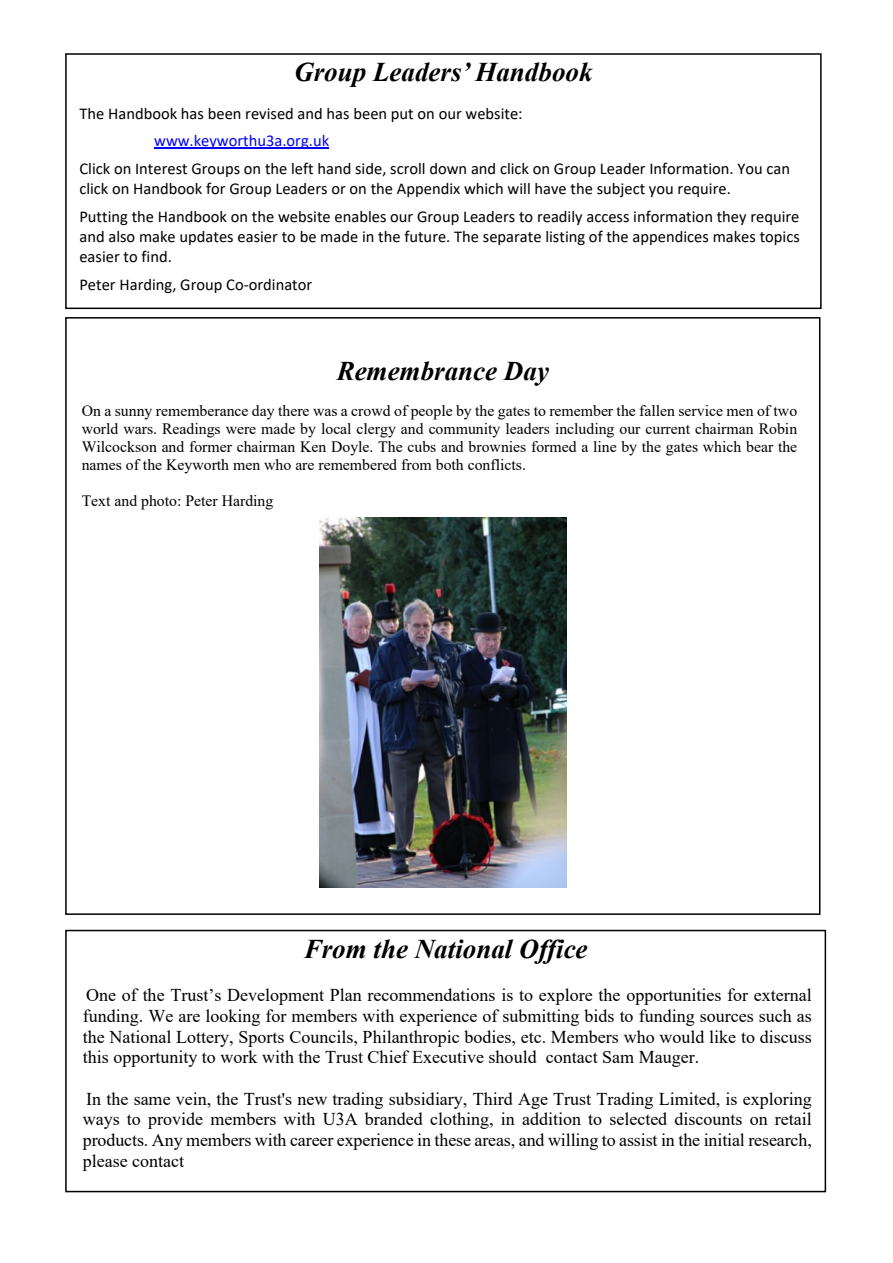
<style>
.page{position:relative;width:893px;height:1263px;background:#fff}
.page>*{position:absolute;margin:0;border:0;box-sizing:border-box;transform-origin:0 0}
.t1{font:italic 700 27px "Times New Roman";color:#000}
.t2{font:18px/20.7px "Times New Roman";color:#000;text-align:justify}
.t3{font:16.5px/20.1px "Calibri";color:#000}
.t4{font:16.5px "Calibri";color:#00f}
.t5{font:15.75px/18.1px "Times New Roman";color:#000;text-align:justify}
</style>
<div class="page">
<div style="left:65px;top:53px;width:757px;height:256px;border:2px solid #000"></div>
<hr style="left:154px;top:148px;width:175px;height:1px;background:#00f">
<img style="left:319px;top:517px;width:247px;height:370px">
<div style="left:65px;top:930px;width:761px;height:262px;border:2px solid #000"></div>
<h1 class="t1" style="left:294px;top:63px;width:300px">Group Leaders’ Handbook</h1>
<p class="t3" style="left:79px;top:105px;width:445px">The Handbook has been revised and has been put on our website:</p>
<p class="t4" style="left:154px;top:134px;width:176px">www.keyworthu3a.org.uk</p>
<p class="t3" style="left:79px;top:160px;width:712px">Click on Interest Groups on the left hand side, scroll down and click on Group Leader Information. You can click on Handbook for Group Leaders or on the Appendix which will have the subject you require.</p>
<p class="t3" style="left:79px;top:208px;width:722px;text-align:justify">Putting the Handbook on the website enables our Group Leaders to readily access information they require and also make updates easier to be made in the future. The separate listing of the appendices makes topics easier to find.</p>
<p class="t3" style="left:79px;top:276px;width:234px">Peter Harding, Group Co-ordinator</p>
<h1 class="t1" style="left:337px;top:361px;width:214px">Remembrance Day</h1>
<p class="t5" style="left:82px;top:403px;width:717px">On a sunny rememberance day there was a crowd of people by the gates to remember the fallen service men of two world wars. Readings were made by local clergy and community leaders including our current chairman Robin Wilcockson and former chairman Ken Doyle. The cubs and brownies formed a line by the gates which bear the names of the Keyworth men who are remembered from both conflicts.</p>
<p class="t5" style="left:82px;top:493px;width:193px">Text and photo: Peter Harding</p>
<h1 class="t1" style="left:304px;top:939px;width:285px">From the National Office</h1>
<p class="t2" style="left:83px;top:986px;width:730px">One of the Trust’s Development Plan recommendations is to explore the opportunities for external funding. We are looking for members with experience of submitting bids to funding sources such as the National Lottery, Sports Councils, Philanthropic bodies, etc. Members who would like to discuss this opportunity to work with the Trust Chief Executive should contact Sam Mauger.</p>
<p class="t2" style="left:83px;top:1090px;width:730px">In the same vein, the Trust's new trading subsidiary, Third Age Trust Trading Limited, is exploring ways to provide members with U3A branded clothing, in addition to selected discounts on retail products. Any members with career experience in these areas, and willing to assist in the initial research, please contact</p>
</div>
